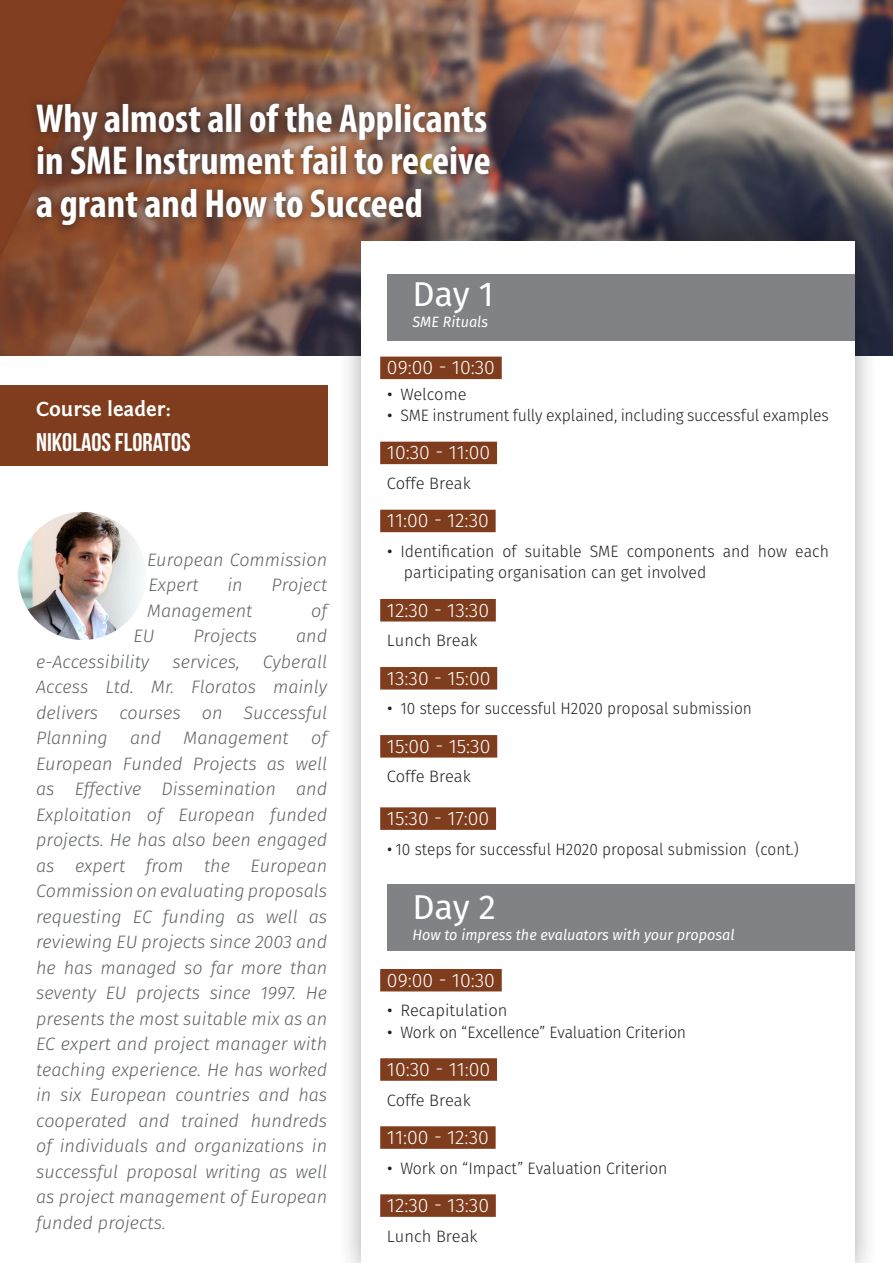
<style>
.page{position:relative;width:893px;height:1263px;background:#fff}
.page>*{position:absolute;margin:0;border:0;box-sizing:border-box;transform-origin:0 0}
.Normal_text{font:700 condensed 40.5px/42.5px "Myriad Pro";color:#fff;text-align:justify}
.Normal_text-2{font:34.5px "Fira Sans";letter-spacing:-.01em;color:#fff}
.Tech_data_title{font:25.5px "Bebas Neue";color:#fff}
.Tech_data_title-2{font:700 21px "Fontin Sans";color:#fff}
.Subtitle_normal{font:300 19.5px "Fira Sans";color:#fff}
.t1{font:italic 300 18px/25.5px "Fira Sans";color:#1e2326}
.Normal_text-3{font:300 16.5px/21.3px "Fira Sans";color:#231f20;scale:.96 1}
.Normal_text-4{font:300 16.5px "Fira Sans";color:#231f20;scale:.94 1}
.Normal_text-5{font:300 16.5px "Fira Sans";color:#231f20}
.Normal_text-6{font:italic 15px "Fira Sans";color:#fff;scale:.96 1}
.s1{font-family:"Gill Sans Nova";font-weight:400}
</style>
<div class="page">
<img style="left:0;top:0;width:893px;height:356px">
<div style="left:0;top:385px;width:327px;height:81px;background:#7f3d1e"></div>
<div style="left:338px;top:205px;width:540px;height:1058px;background:#231f20;opacity:.4"></div>
<div style="left:361px;top:242px;width:493px;height:1021px;background:#fff"></div>
<div style="left:387px;top:274px;width:467px;height:67px;background:#808285"></div>
<div style="left:387px;top:884px;width:467px;height:67px;background:#808285"></div>
<img style="left:20px;top:513px;width:125px;height:126px">
<div style="left:11px;top:504px;width:143px;height:144px;border:8px solid #fff;border-radius:50%"></div>
<div style="left:380px;top:357px;width:122px;height:22px;background:#7f3d1e"></div>
<div style="left:380px;top:442px;width:117px;height:22px;background:#7f3d1e"></div>
<div style="left:380px;top:510px;width:116px;height:22px;background:#7f3d1e"></div>
<div style="left:380px;top:599px;width:116px;height:22px;background:#7f3d1e"></div>
<div style="left:380px;top:667px;width:117px;height:22px;background:#7f3d1e"></div>
<div style="left:380px;top:735px;width:117px;height:22px;background:#7f3d1e"></div>
<div style="left:380px;top:807px;width:116px;height:23px;background:#7f3d1e"></div>
<div style="left:380px;top:969px;width:122px;height:22px;background:#7f3d1e"></div>
<div style="left:380px;top:1058px;width:117px;height:23px;background:#7f3d1e"></div>
<div style="left:380px;top:1126px;width:116px;height:23px;background:#7f3d1e"></div>
<div style="left:380px;top:1194px;width:116px;height:23px;background:#7f3d1e"></div>
<div style="left:28px;top:94px;width:470px;height:140px;background:#231f20;opacity:.75"></div>
<p class="Normal_text" style="left:36px;top:96px;width:456px">Why almost all of the Applicants in SME Instrument fail to receive a grant and How to Succeed</p>
<p class="Tech_data_title-2" style="left:36px;top:398px;width:137px">Course leader:</p>
<p class="Tech_data_title" style="left:36px;top:428px;width:156px">NIKOLAOS FLORATOS</p>
<p class="t1" style="left:147px;top:546px;width:182px">European Commission<br>Expert</p>
<p class="t1" style="left:227px;top:572px;width:17px">in</p>
<p class="t1" style="left:272px;top:572px;width:57px">Project</p>
<p class="t1" style="left:147px;top:597px;width:107px">Management</p>
<p class="t1" style="left:311px;top:597px;width:17px">of</p>
<p class="t1" style="left:134px;top:623px;width:22px">EU</p>
<p class="t1" style="left:193px;top:623px;width:65px">Projects</p>
<p class="t1" style="left:296px;top:623px;width:32px">and</p>
<p class="t1" style="left:36px;top:649px;width:115px">e-Accessibility</p>
<p class="t1" style="left:172px;top:649px;width:69px">services,</p>
<p class="t1" style="left:36px;top:649px;width:293px;text-align:justify;text-indent:227px">Cyberall Access Ltd. Mr. Floratos mainly delivers courses on Successful Planning and Management of European Funded Projects as well as Effective Dissemination and Exploitation of European funded projects. He has also been engaged as expert from the European Commission on evaluating proposals requesting EC funding as well as reviewing EU projects since 2003 and he has managed so far more than seventy EU projects since 1997. He presents the most suitable mix as an EC expert and project manager with teaching experience. He has worked in six European countries and has cooperated and trained hundreds of individuals and organizations in successful proposal writing as well as project management of European funded projects.</p>
<p class="Normal_text-2" style="left:412px;top:268px;width:83px">Day 1</p>
<p class="Normal_text-6" style="left:412px;top:311px;width:80px">SME Rituals</p>
<p class="Subtitle_normal" style="left:387px;top:354px;width:110px">09:00 - 10:30</p>
<p class="Normal_text-5" style="left:387px;top:382px;width:81px"><span class="s1">•</span> Welcome</p>
<p class="Normal_text-3" style="left:387px;top:404px;width:462px"><span class="s1">•</span> SME instrument fully explained, including successful examples</p>
<p class="Subtitle_normal" style="left:387px;top:439px;width:105px">10:30 - 11:00</p>
<p class="Normal_text-5" style="left:387px;top:472px;width:85px">Coffe Break</p>
<p class="Subtitle_normal" style="left:387px;top:507px;width:103px">11:00 - 12:30</p>
<p class="Normal_text-3" style="left:404px;top:541px;width:444px;text-indent:-17px"><span class="s1">•</span> Identification of suitable SME components and how each participating organisation can get involved</p>
<p class="Subtitle_normal" style="left:387px;top:596px;width:104px">12:30 - 13:30</p>
<p class="Normal_text-5" style="left:387px;top:629px;width:92px">Lunch Break</p>
<p class="Subtitle_normal" style="left:387px;top:664px;width:105px">13:30 - 15:00</p>
<p class="Normal_text-4" style="left:387px;top:697px;width:390px"><span class="s1">•</span> 10 steps for successful H2020 proposal submission</p>
<p class="Subtitle_normal" style="left:387px;top:732px;width:105px">15:00 - 15:30</p>
<p class="Normal_text-5" style="left:387px;top:765px;width:85px">Coffe Break</p>
<p class="Subtitle_normal" style="left:387px;top:804px;width:104px">15:30 - 17:00</p>
<p class="Normal_text-4" style="left:387px;top:837px;width:440px"><span class="s1">•</span> 10 steps for successful H2020 proposal submission (cont.)</p>
<p class="Normal_text-2" style="left:412px;top:880px;width:85px">Day 2</p>
<p class="Normal_text-6" style="left:412px;top:923px;width:337px">How to impress the evaluators with your proposal</p>
<p class="Subtitle_normal" style="left:387px;top:966px;width:110px">09:00 - 10:30</p>
<p class="Normal_text-5" style="left:387px;top:999px;width:122px"><span class="s1">•</span> Recapitulation</p>
<p class="Normal_text-3" style="left:387px;top:1021px;width:313px"><span class="s1">•</span> Work on “Excellence” Evaluation Criterion</p>
<p class="Subtitle_normal" style="left:387px;top:1055px;width:105px">10:30 - 11:00</p>
<p class="Normal_text-5" style="left:387px;top:1088px;width:85px">Coffe Break</p>
<p class="Subtitle_normal" style="left:387px;top:1123px;width:103px">11:00 - 12:30</p>
<p class="Normal_text-3" style="left:387px;top:1157px;width:294px"><span class="s1">•</span> Work on “Impact” Evaluation Criterion</p>
<p class="Subtitle_normal" style="left:387px;top:1191px;width:104px">12:30 - 13:30</p>
<p class="Normal_text-5" style="left:387px;top:1224px;width:92px">Lunch Break</p>
</div>
